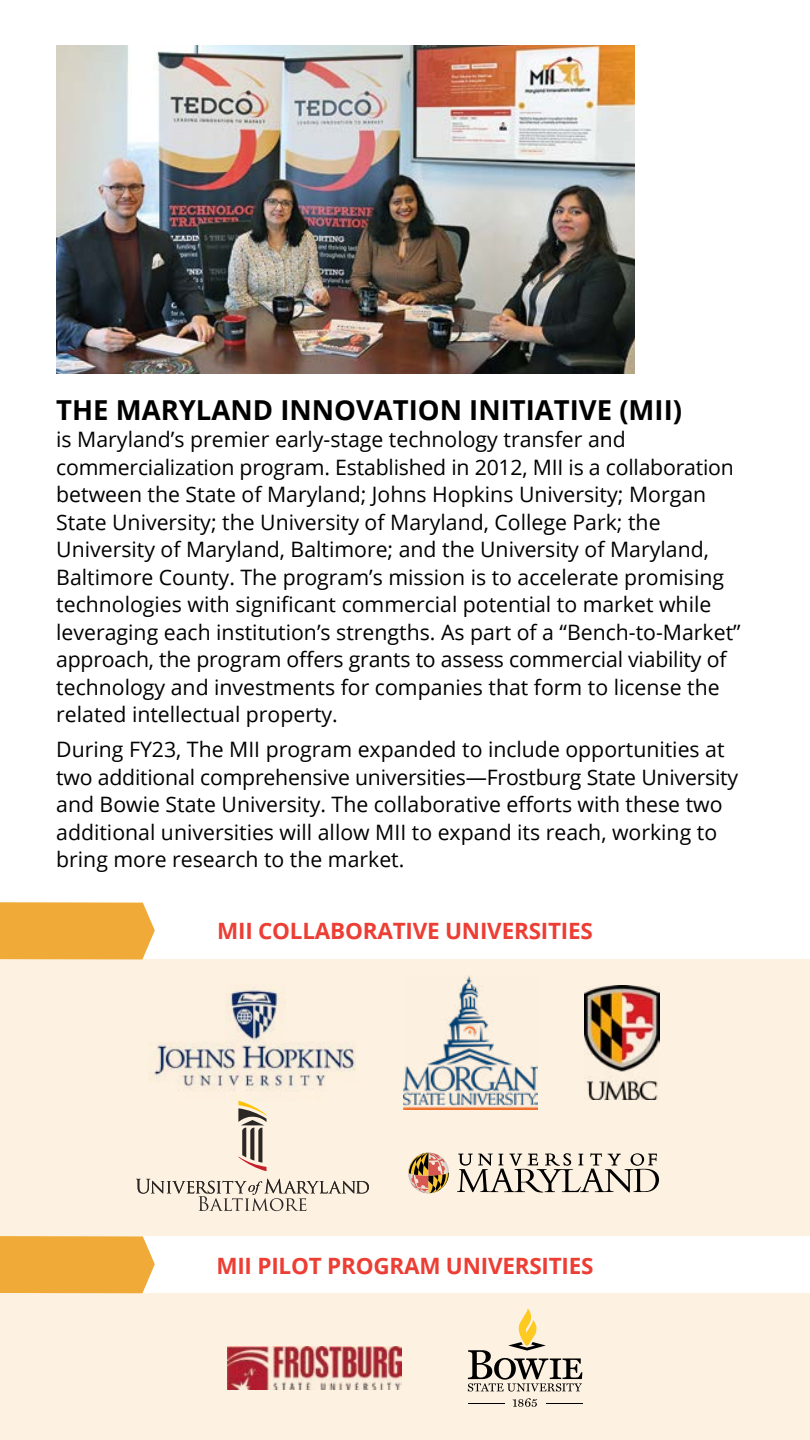
<style>
.page{position:relative;width:810px;height:1440px;background:#fff}
.page>*{position:absolute;margin:0;border:0;box-sizing:border-box;transform-origin:0 0}
.t1{font:700 27.5px "Open Sans";color:#000}
.t2{font:700 22.5px "Open Sans";letter-spacing:-.01em;color:#ec3e34}
.t3{font:21.25px/27.5px "Open Sans";color:#000}
</style>
<div class="page">
<div style="left:0;top:959px;width:810px;height:277px;background:#fdf1e1"></div>
<div style="left:0;top:1293px;width:810px;height:147px;background:#fdf1e1"></div>
<img style="left:56px;top:45px;width:578px;height:328px">
<img style="left:228px;top:1346px;width:174px;height:44px">
<svg style="left:468px;top:1308px;width:114px;height:84px"></svg>
<svg style="left:513px;top:1398px;width:24px;height:9px"></svg>
<hr style="left:468px;top:1403px;width:37px;height:1px;background:#000">
<hr style="left:546px;top:1403px;width:36px;height:1px;background:#000">
<img style="left:151px;top:987px;width:204px;height:104px">
<img style="left:585px;top:985px;width:74px;height:114px">
<img style="left:404px;top:976px;width:133px;height:133px">
<svg style="left:457px;top:1153px;width:202px;height:40px"></svg>
<svg style="left:408px;top:1153px;width:41px;height:40px"></svg>
<svg style="left:238px;top:1101px;width:28px;height:70px"></svg>
<svg style="left:136px;top:1179px;width:233px;height:32px"></svg>
<div style="left:0;top:902px;width:155px;height:57px;background:#efaa37"></div>
<div style="left:0;top:1236px;width:155px;height:57px;background:#efaa37"></div>
<hr style="left:809px;top:1382px;width:1px;height:58px;background:#000">
<p class="t1" style="left:56px;top:390px;width:627px">THE MARYLAND INNOVATION INITIATIVE (MII)</p>
<p class="t3" style="left:56px;top:425px;width:686px">is Maryland’s premier early-stage technology transfer and commercialization program. Established in 2012, MII is a collaboration between the State of Maryland; Johns Hopkins University; Morgan State University; the University of Maryland, College Park; the University of Maryland, Baltimore; and the University of Maryland, Baltimore County. The program’s mission is to accelerate promising technologies with significant commercial potential to market while leveraging each institution’s strengths. As part of a “Bench-to-Market” approach, the program offers grants to assess commercial viability of technology and investments for companies that form to license the related intellectual property.</p>
<p class="t3" style="left:56px;top:735px;width:684px">During FY23, The MII program expanded to include opportunities at two additional comprehensive universities—Frostburg State University and Bowie State University. The collaborative efforts with these two additional universities will allow MII to expand its reach, working to bring more research to the market.</p>
<p class="t2" style="left:217px;top:915px;width:377px">MII COLLABORATIVE UNIVERSITIES</p>
<p class="t2" style="left:216px;top:1249px;width:379px">MII PILOT PROGRAM UNIVERSITIES</p>
</div>
